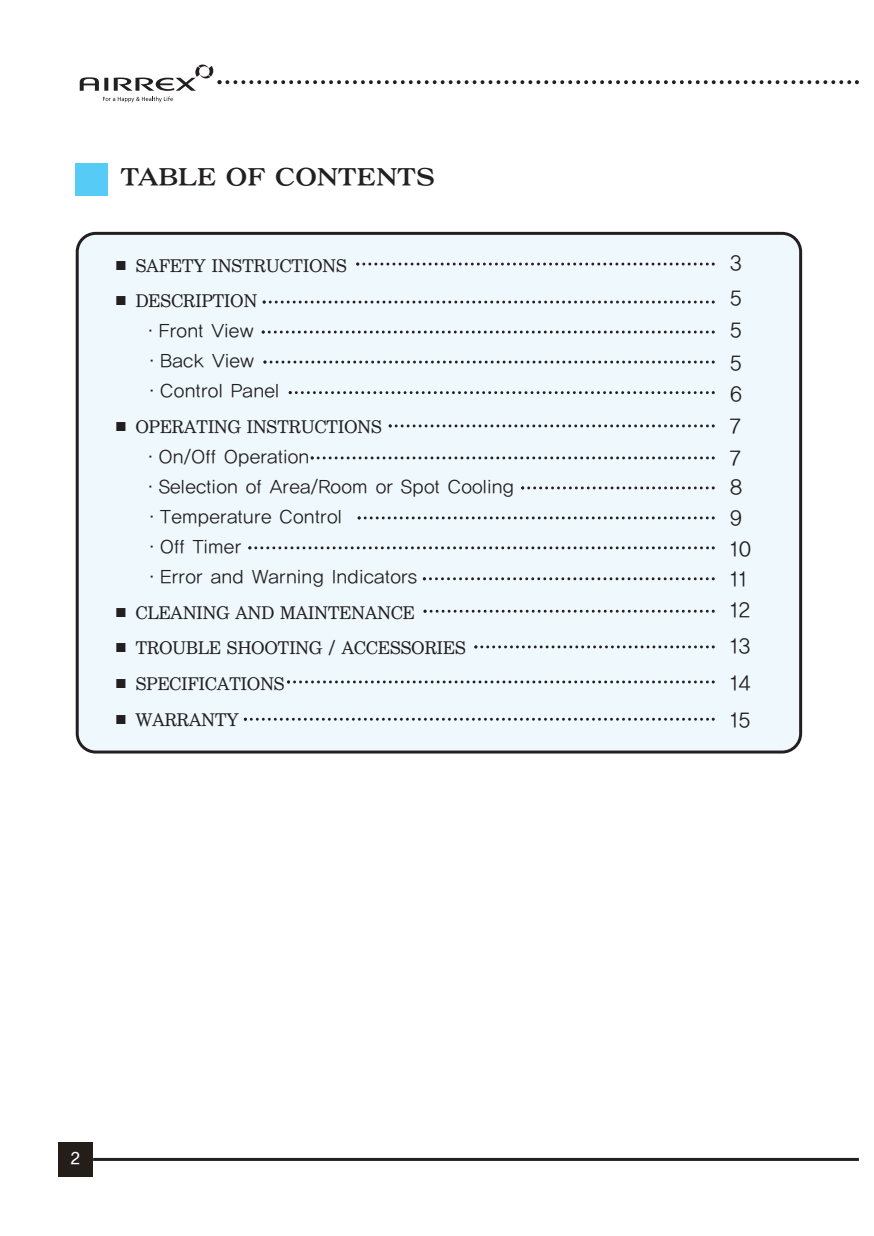
<style>
.page{position:relative;width:874px;height:1236px;background:#fff}
.page>*{position:absolute;margin:0;border:0;box-sizing:border-box;transform-origin:0 0}
.t1{font:24px "Iris M";letter-spacing:-.04em;color:#231f20}
.t2{font:20px/31.8px "YGO12";letter-spacing:-.07em;color:#231f20}
.t3{font:18px/30px "YGO12";letter-spacing:-.07em;color:#231f20}
.t4{font:18px "Y Mj O14";letter-spacing:-.065em;color:#231f20}
.t5{font:16px "YGO13";color:#fff}
</style>
<div class="page">
<svg style="left:80px;top:65px;width:778px;height:37px"></svg>
<div style="left:59px;top:1143px;width:34px;height:34px;background:#241e1b"></div>
<hr style="left:93px;top:1158px;width:765px;height:3px;background:#231f20">
<div style="left:76px;top:163px;width:32px;height:33px;background:#56cbf5"></div>
<div style="left:76px;top:232px;width:725px;height:521px;background:#eff9fd"></div>
<svg style="left:356px;top:263px;width:358px;height:3px"></svg>
<svg style="left:262px;top:301px;width:452px;height:3px"></svg>
<svg style="left:261px;top:331px;width:453px;height:3px"></svg>
<svg style="left:263px;top:361px;width:451px;height:3px"></svg>
<svg style="left:288px;top:391px;width:426px;height:3px"></svg>
<svg style="left:388px;top:424px;width:326px;height:3px"></svg>
<svg style="left:310px;top:456px;width:404px;height:3px"></svg>
<svg style="left:521px;top:486px;width:193px;height:3px"></svg>
<svg style="left:357px;top:516px;width:357px;height:3px"></svg>
<svg style="left:248px;top:546px;width:466px;height:3px"></svg>
<svg style="left:422px;top:577px;width:292px;height:3px"></svg>
<svg style="left:423px;top:610px;width:291px;height:3px"></svg>
<svg style="left:474px;top:645px;width:240px;height:3px"></svg>
<svg style="left:287px;top:680px;width:427px;height:3px"></svg>
<svg style="left:244px;top:718px;width:470px;height:3px"></svg>
<h1 class="t1" style="left:120px;top:165px;width:317px">TABLE OF CONTENTS</h1>
<p class="t4" style="left:112px;top:256px;width:237px">■ SAFETY INSTRUCTIONS</p>
<p class="t4" style="left:112px;top:292px;width:147px">■ DESCRIPTION</p>
<p class="t3" style="left:141px;top:316px;width:140px">·Front View ·Back View ·Control Panel</p>
<p class="t4" style="left:112px;top:418px;width:271px">■ OPERATING INSTRUCTIONS</p>
<p class="t3" style="left:141px;top:442px;width:375px">·On/Off Operation<br>·Selection of Area/Room or Spot Cooling ·Temperature Control<br>·Off Timer<br>·Error and Warning Indicators</p>
<p class="t4" style="left:112px;top:603px;width:304px">■ CLEANING AND MAINTENANCE</p>
<p class="t4" style="left:112px;top:639px;width:355px">■ TROUBLE SHOOTING / ACCESSORIES</p>
<p class="t4" style="left:112px;top:675px;width:174px">■ SPECIFICATIONS</p>
<p class="t4" style="left:112px;top:710px;width:129px">■ WARRANTY</p>
<p class="t5" style="left:70px;top:1150px;width:12px">2</p>
<p class="t2" style="left:729px;top:245px;width:15px;line-height:34.8px">3<br>5</p>
<p class="t2" style="left:729px;top:314px;width:15px;text-align:justify">5<br>5<br>6<br>7<br>7</p>
<p class="t2" style="left:729px;top:472px;width:24px;line-height:30.6px">8<br>9<br>10<br>11<br>12</p>
<p class="t2" style="left:729px;top:628px;width:23px;line-height:36.6px;text-align:justify">13<br>14<br>15</p>
</div>
